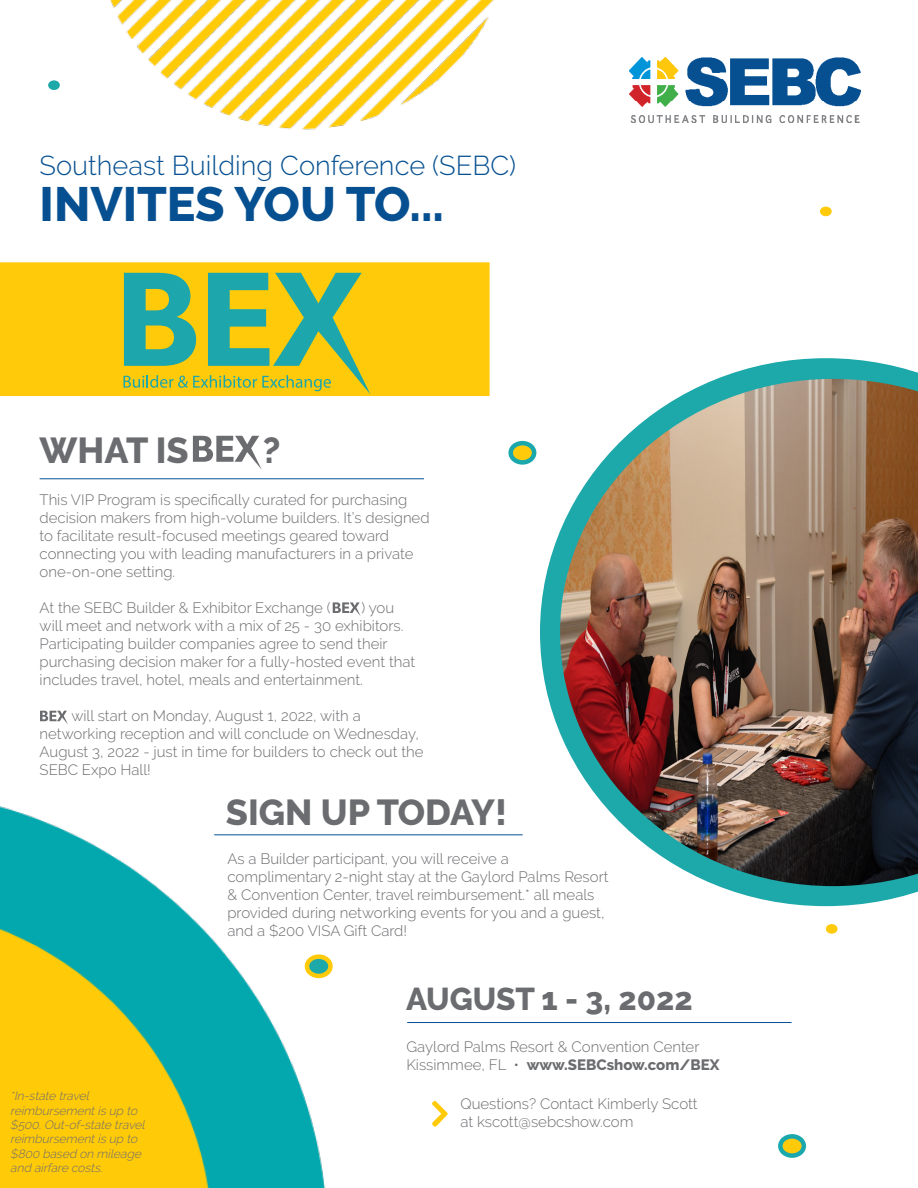
<style>
.page{position:relative;width:918px;height:1188px;background:#fff}
.page>*{position:absolute;margin:0;border:0;box-sizing:border-box;transform-origin:0 0}
.t1{font:800 48px "Raleway";color:#065091}
.t2{font:800 36px "Raleway";color:#6b6c6f}
.t3{font:800 31.5px "Raleway";color:#6b6c6f}
.t4{font:300 27.15px "Raleway";color:#065091}
.t5{font:300 15px/18px "Raleway";color:#6b6c6f}
.t6{font:800 15px "Raleway";color:#6b6c6f}
.t7{font:italic 300 12px/14.4px "Raleway";color:#6c6c6f}
.s1{color:#fff}
.s2{font-weight:300}
</style>
<div class="page">
<img style="left:48px;top:0;width:446px;height:130px">
<svg style="left:540px;top:358px;width:378px;height:548px"></svg>
<img style="left:560px;top:379px;width:358px;height:507px">
<img style="left:0;top:806px;width:368px;height:382px">
<div style="left:0;top:262px;width:490px;height:134px;background:#feca0a"></div>
<img style="left:629px;top:58px;width:231px;height:64px">
<hr style="left:40px;top:478px;width:384px;height:1px;background:#045191">
<hr style="left:407px;top:1022px;width:385px;height:1px;background:#045191">
<svg style="left:432px;top:1101px;width:16px;height:26px"></svg>
<hr style="left:214px;top:834px;width:309px;height:1px;background:#045191">
<svg style="left:193px;top:436px;width:69px;height:34px"></svg>
<svg style="left:333px;top:602px;width:28px;height:14px"></svg>
<svg style="left:40px;top:711px;width:28px;height:13px"></svg>
<svg style="left:124px;top:273px;width:246px;height:121px"></svg>
<svg style="left:511px;top:443px;width:23px;height:19px"></svg>
<div style="left:508px;top:441px;width:28px;height:24px;border:4px solid #1ba8ad;border-radius:50%"></div>
<svg style="left:307px;top:957px;width:23px;height:19px"></svg>
<div style="left:305px;top:954px;width:28px;height:24px;border:4px solid #feca0a;border-radius:50%"></div>
<div style="left:48px;top:80px;width:12px;height:10px;background:#1da8aa;border-radius:50%"></div>
<div style="left:826px;top:924px;width:12px;height:10px;background:#feca0a;border-radius:50%"></div>
<div style="left:820px;top:207px;width:12px;height:9px;background:#feca0a;border-radius:50%"></div>
<svg style="left:780px;top:1136px;width:24px;height:20px"></svg>
<div style="left:778px;top:1134px;width:28px;height:24px;border:4px solid #1ba8ad;border-radius:50%"></div>
<p class="t4" style="left:40px;top:150px;width:478px">Southeast Building Conference (SEBC)</p>
<p class="t1" style="left:40px;top:177px;width:406px">INVITES YOU TO...</p>
<p class="t2" style="left:40px;top:430px;width:151px">WHAT IS</p>
<p class="t2" style="left:263px;top:430px;width:19px">?</p>
<p class="t5" style="left:40px;top:491px;width:392px">This VIP Program is specifically curated for purchasing decision makers from high-volume builders. It’s designed to facilitate result-focused meetings geared toward connecting you with leading manufacturers in a private one-on-one setting.</p>
<p class="t5" style="left:40px;top:599px;width:293px">At the SEBC Builder &amp; Exhibitor Exchange (</p>
<p class="t5" style="left:40px;top:599px;width:377px;text-indent:322px">) you will meet and network with a mix of 25 - 30 exhibitors.<br>Participating builder companies agree to send their purchasing decision maker for a fully-hosted event that includes travel, hotel, meals and entertainment.</p>
<p class="t5" style="left:40px;top:707px;width:386px"><span class="s1">BEX</span> will start on Monday, August 1, 2022, with a networking reception and will conclude on Wednesday, August 3, 2022 - just in time for builders to check out the SEBC Expo Hall!</p>
<p class="t2" style="left:226px;top:792px;width:283px">SIGN UP TODAY!</p>
<p class="t7" style="left:10px;top:1089px;width:139px">*In-state travel reimbursementis up to $500.Out-of-state travel reimbursementis up to $800 based on mileage and airfare costs.</p>
<p class="t5" style="left:227px;top:850px;width:283px">As a Builder participant, you will receive a</p>
<p class="t5" style="left:227px;top:868px;width:383px">complimentary 2-night stay at the Gaylord Palms Resort &amp; Convention Center, travel reimbursement.* all meals provided during networking events for you and a guest, and a $200 VISA Gift Card!</p>
<p class="t3" style="left:406px;top:981px;width:288px">AUGUST 1 - 3, 2022</p>
<p class="t5" style="left:406px;top:1038px;width:295px">Gaylord Palms Resort &amp; Convention Center</p>
<p class="t6" style="left:406px;top:1056px;width:315px"><span class="s2">Kissimmee, FL •</span> www.SEBCshow.com/BEX</p>
<p class="t5" style="left:460px;top:1095px;width:239px">Questions? Contact Kimberly Scott</p>
<p class="t5" style="left:460px;top:1113px;width:175px">at kscott@sebcshow.com</p>
</div>
